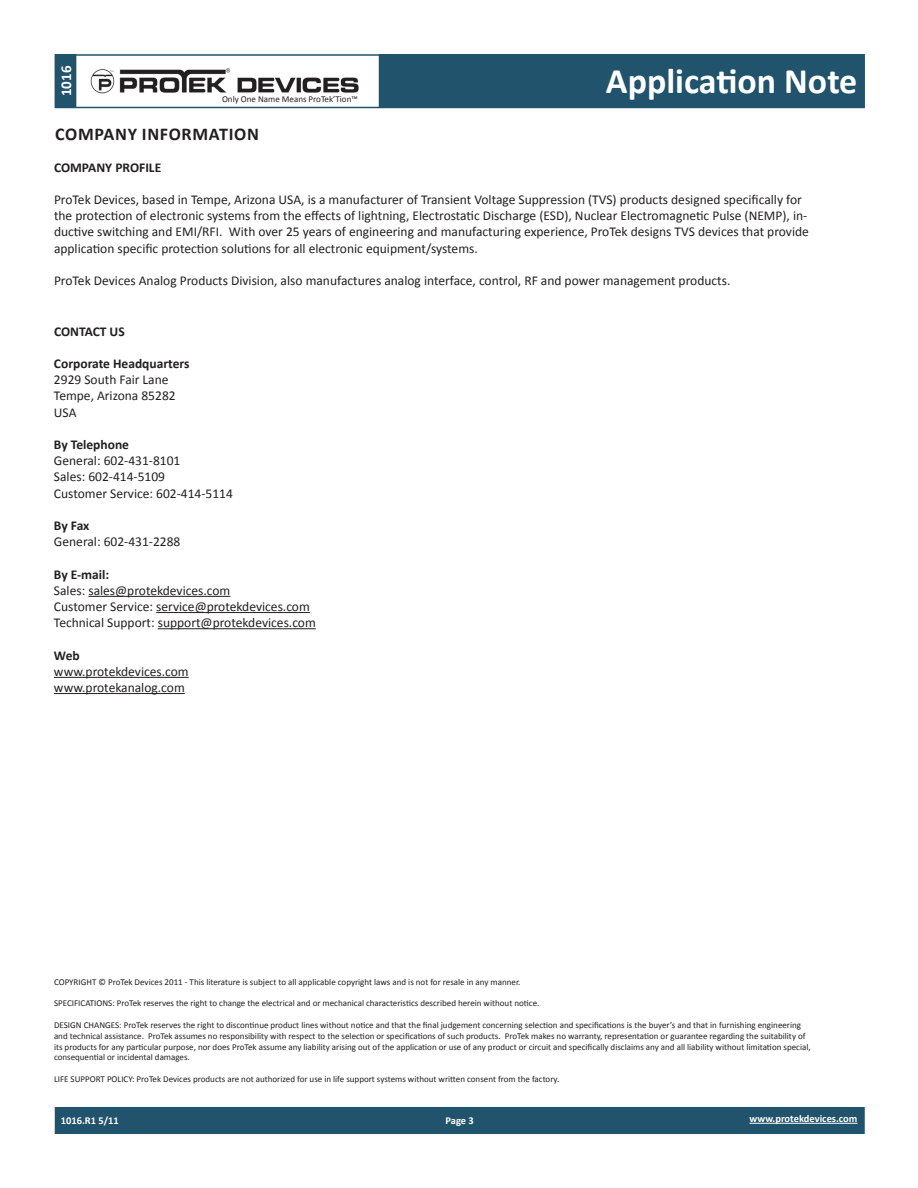
<style>
.page{position:relative;width:918px;height:1188px;background:#fff}
.page>*{position:absolute;margin:0;border:0;box-sizing:border-box;transform-origin:0 0}
.t1{font:700 36px "Calibri";color:#fff}
.t2{font:700 18px "Calibri";letter-spacing:.04em;color:#231f20}
.t3{font:700 15px "Calibri";color:#fff}
.t4{font:13.5px/16.2px "Calibri";color:#231f20}
.t5{font:700 13.5px "Calibri";color:#231f20}
.t6{font:700 10.5px "Calibri";color:#fff}
.t7{font:9px/10.8px "Calibri";color:#231f20}
</style>
<div class="page">
<div style="left:55px;top:1107px;width:810px;height:27px;background:#21536c"></div>
<div style="left:55px;top:54px;width:21px;height:54px;background:#21536c"></div>
<div style="left:379px;top:54px;width:486px;height:54px;background:#21536c"></div>
<div style="left:55px;top:54px;width:810px;height:54px;border:2px solid #21536c"></div>
<hr style="left:750px;top:1123px;width:107px;height:1px;background:#fff">
<img style="left:90px;top:68px;width:269px;height:26px">
<hr style="left:88px;top:596px;width:142px;height:1px;background:#231f20">
<hr style="left:156px;top:612px;width:154px;height:1px;background:#231f20">
<hr style="left:158px;top:628px;width:158px;height:1px;background:#231f20">
<hr style="left:54px;top:677px;width:135px;height:1px;background:#231f20">
<hr style="left:54px;top:693px;width:131px;height:1px;background:#231f20">
<h3 class="t3" style="left:56px;top:96px;width:32px;rotate:-90deg">1016</h3>
<h1 class="t1" style="left:606px;top:58px;width:253px">Application Note</h1>
<h2 class="t2" style="left:55px;top:122px;width:51px">compan</h2>
<h2 class="t2" style="left:128px;top:122px;width:130px">y information</h2>
<h3 class="t5" style="left:54px;top:158px;width:107px">COM PANY PROFI LE</h3>
<p class="t4" style="left:54px;top:191px;width:756px">ProTek Devices, based in Tempe, Arizona USA, is a manufacturer of Transient Voltage Suppression (TVS) products designed specifically for the protection of electronic systems from the effects of lightning, Electrostatic Discharge (ESD), Nuclear Electromagnetic Pulse (NEMP), in&shy;ductive switching and EMI/RFI. With over 25 years of engineering and manufacturing experience, ProTek designs TVS devices that provide application specific protection solutions for all electronic equipment/systems.</p>
<h3 class="t4" style="left:54px;top:272px;width:678px">ProTek Devices Analog Products Division, also manufactures analog interface, control, RF and power management products.</h3>
<p class="t7" style="left:222px;top:94px;width:137px">Only One Name Means ProTek’Tion™</p>
<h3 class="t5" style="left:54px;top:323px;width:72px">CONTACT US</h3>
<h3 class="t5" style="left:54px;top:355px;width:137px">Corporate Headquarters</h3>
<h3 class="t4" style="left:54px;top:372px;width:123px">2929 South Fair Lane<br>Tempe, Arizona 85282<br>USA</h3>
<h3 class="t5" style="left:54px;top:436px;width:77px">By Telephone</h3>
<h3 class="t4" style="left:54px;top:453px;width:180px">General: 602-431-8101<br>Sales: 602-414-5109<br>Customer Service: 602-414-5114</h3>
<h3 class="t5" style="left:54px;top:517px;width:37px">By Fax</h3>
<h3 class="t4" style="left:54px;top:534px;width:128px">General: 602-431-2288</h3>
<h3 class="t5" style="left:54px;top:566px;width:57px">By E-mail:</h3>
<h3 class="t4" style="left:54px;top:582px;width:263px">Sales: sales@protekdevices.com<br>Customer Service: service@protekdevices.com<br>Technical Support: support@protekdevices.com</h3>
<h3 class="t5" style="left:54px;top:647px;width:27px">Web</h3>
<h3 class="t4" style="left:54px;top:663px;width:136px">www.protekdevices.com www.protekanalog.com</h3>
<p class="t7" style="left:54px;top:976px;width:468px">COPYRIGHT © ProTek Devices 2011 - This literature is subject to all applicable copyright laws and is not for resale in any manner.</p>
<p class="t7" style="left:54px;top:998px;width:487px">SPECIFICATIONS: ProTek reserves the right to change the electrical and or mechanical characteristics described herein without notice.</p>
<p class="t7" style="left:54px;top:1020px;width:758px">DESIGN CHANGES: ProTek reserves the right to discontinue product lines without notice and that the final judgement concerning selection and specifications is the buyer’s and that in furnishing engineering and technical assistance. ProTek assumes no responsibility with respect to the selection or specifications of such products. ProTek makes no warranty, representation or guarantee regarding the suitability of its products for any particular purpose, nor does ProTek assume any liability arising out of the application or use of any product or circuit and specifically disclaims any and all liability without limitation special, consequential or incidental damages.</p>
<p class="t7" style="left:54px;top:1074px;width:507px">LIFE SUPPORT POLICY: ProTek Devices products are not authorized for use in life support systems without written consent from the factory.</p>
<p class="t6" style="left:61px;top:1114px;width:60px">1016.R1 5/11</p>
<p class="t6" style="left:446px;top:1114px;width:30px">Page 3</p>
<p class="t6" style="left:750px;top:1112px;width:109px">www.protekdevices.com</p>
</div>
